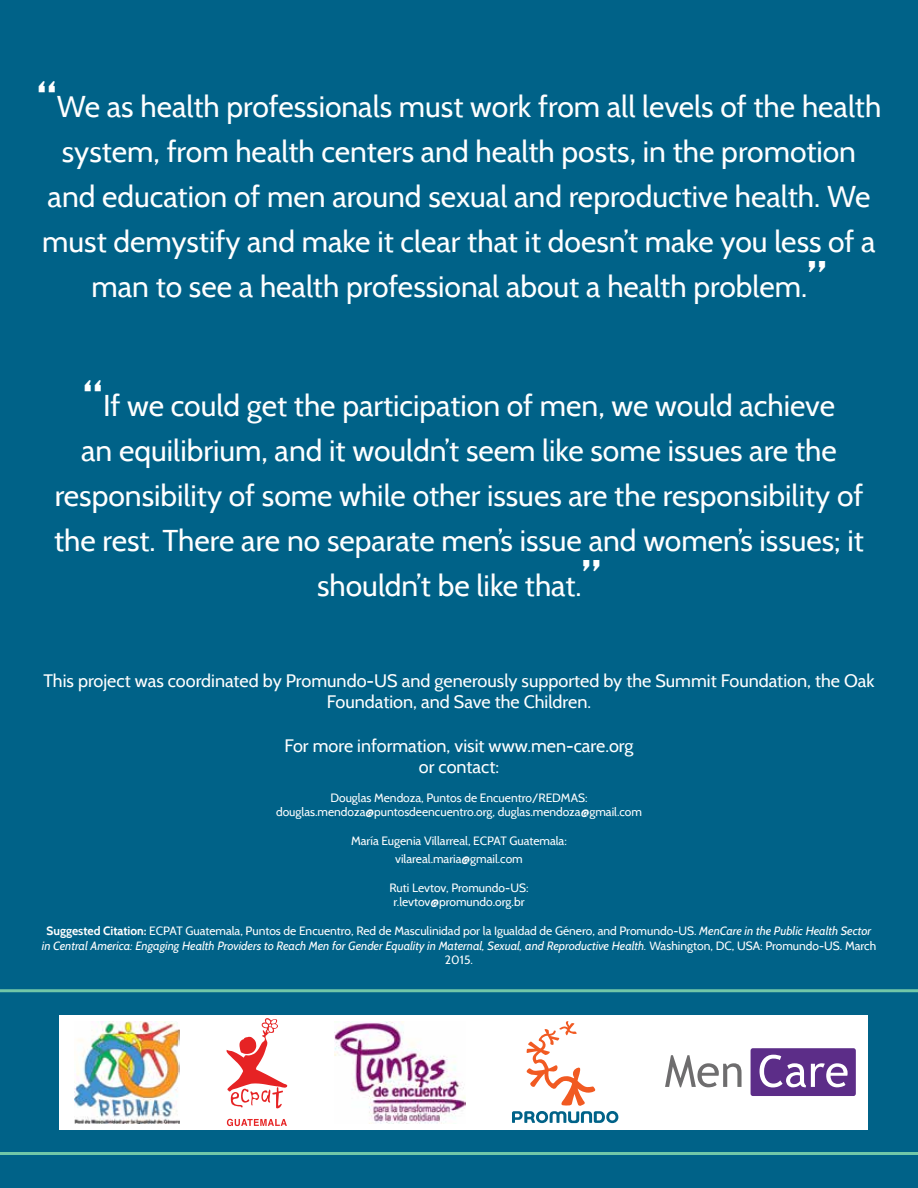
<style>
.page{position:relative;width:918px;height:1188px;background:#006288}
.page>*{position:absolute;margin:0;border:0;box-sizing:border-box;transform-origin:0 0}
.t1{font:30px/45px "Cabin";color:#fff;text-align:center}
.t2{font:18px/21.6px "Cabin";color:#fff;text-align:center}
.t3{font:italic 12px/14.4px "Cabin";color:#fff;text-align:center}
.t4{font:12px/14.4px "Cabin";color:#fff;text-align:center}
.s1{font-weight:700;font-size:48px}
.s2{font-weight:700;font-style:normal}
.s3{font-style:normal}
</style>
<div class="page">
<hr style="left:0;top:1152px;width:918px;height:3px;background:#71c7a8">
<hr style="left:0;top:989px;width:918px;height:3px;background:#71c7a8">
<div style="left:59px;top:1015px;width:809px;height:114px;background:#fff"></div>
<svg style="left:227px;top:1018px;width:60px;height:108px"></svg>
<img style="left:335px;top:1021px;width:130px;height:102px">
<img style="left:74px;top:1021px;width:105px;height:102px">
<svg style="left:751px;top:1048px;width:105px;height:48px;background:#78529d"></svg>
<svg style="left:665px;top:1055px;width:77px;height:32px"></svg>
<svg style="left:512px;top:1021px;width:106px;height:102px"></svg>
<p class="t1" style="left:37px;top:84px;width:846px"><span class="s1">“</span>We as health professionals must work from all levels of the health system, from health centers and health posts, in the promotion and education of men around sexual and reproductive health. We must demystify and make it clear that it doesn’t make you less of a man to see a health professional about a health problem.<span class="s1">”</span></p>
<p class="t1" style="left:54px;top:383px;width:811px"><span class="s1">“</span>If we could get the participation of men, we would achieve<br>an equilibrium, and it wouldn’t seem like some issues are the responsibility of some while other issues are the responsibility of the rest. There are no separate men’s issue and women’s issues; it shouldn’t be like that.<span class="s1">”</span></p>
<p class="t2" style="left:43px;top:670px;width:833px">This project was coordinated by Promundo-US and generously supported by the Summit Foundation, the Oak<br>Foundation, and Save the Children.</p>
<p class="t2" style="left:284px;top:734px;width:351px">For more information, visit www.men-care.org or contact:</p>
<p class="t4" style="left:276px;top:791px;width:367px">Douglas Mendoza, Puntos de Encuentro/REDMAS: douglas.mendoza@puntosdeencuentro.org, duglas.mendoza@gmail.com</p>
<p class="t4" style="left:351px;top:832px;width:217px;line-height:18px">María Eugenia Villarreal, ECPAT Guatemala: vilareal.maria@gmail.com</p>
<p class="t4" style="left:390px;top:881px;width:140px">Ruti Levtov, Promundo-US: r.levtov@promundo.org.br</p>
<p class="t3" style="left:42px;top:924px;width:836px"><span class="s2">Suggested Citation:</span> <span class="s3">ECPAT Guatemala, Puntos de Encuentro, Red de Masculinidad por la Igualdad de Género, and Promundo-US.</span> MenCare in the Public Health Sector in Central America: Engaging Health Providers to Reach Men for Gender Equality in Maternal, Sexual, and Reproductive Health. <span class="s3">Washington, DC, USA: Promundo-US. March<br>2015.</span></p>
</div>
